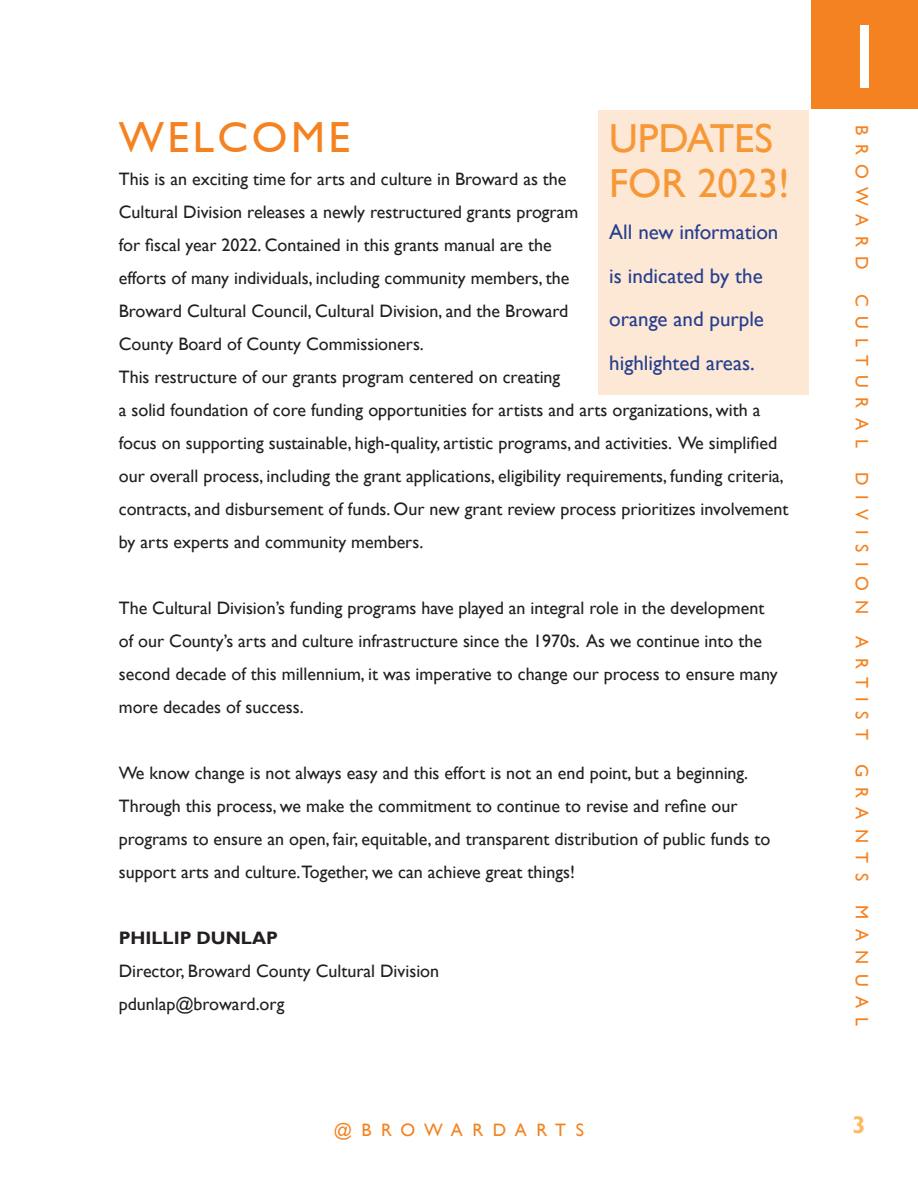
<style>
.page{position:relative;width:918px;height:1188px;background:#fff}
.page>*{position:absolute;margin:0;border:0;box-sizing:border-box;transform-origin:0 0}
.t1{font:90px "Gill S Si";color:#fff}
.Headline{font:43.5px "Gill S Si";letter-spacing:.08em;color:#f58220}
.t2{font:40.5px/45px "Gill Sans";color:#f79837}
.t3{font:700 24px "Gill Sans";color:#fcba64}
.t4{font:21px/43.5px "Gill Sans";color:#253f8e}
.Paragraph{font:18px/33px "Gill Sans";color:#231f20}
.t5{font:18px "Gill Sans";letter-spacing:.53em;color:#f58220}
.t6{font:18px "Gill Sans";letter-spacing:.51em;color:#f58220}
.s1{font-weight:700}
</style>
<div class="page">
<div style="left:811px;top:0;width:107px;height:109px;background:#f58220"></div>
<div style="left:598px;top:110px;width:211px;height:284px;background:#fde7d5"></div>
<p class="Headline" style="left:119px;top:112px;width:233px">WELCOME</p>
<p class="Paragraph" style="left:119px;top:163px;width:461px">This is an exciting time for arts and culture in Broward as the Cultural Division releases a newly restructured grants program for fiscal year 2022. Contained in this grants manual are the efforts of many individuals, including community members, the Broward Cultural Council, Cultural Division, and the Broward County Board of County Commissioners.</p>
<p class="Paragraph" style="left:119px;top:361px;width:671px">This restructure of our grants program centered on creating<br>a solid foundation of core funding opportunities for artists and arts organizations, with a focus on supporting sustainable, high-quality, artistic programs, and activities. We simplified our overall process, including the grant applications, eligibility requirements, funding criteria, contracts, and disbursement of funds. Our new grant review process prioritizes involvement by arts experts and community members.</p>
<h3 class="t2" style="left:609px;top:117px;width:182px">UPDATES<br>FOR 2023!</h3>
<p class="t4" style="left:609px;top:211px;width:171px">All new information is indicated by the orange and purple highlighted areas.</p>
<p class="Paragraph" style="left:119px;top:592px;width:660px">The Cultural Division’s funding programs have played an integral role in the development of our County’s arts and culture infrastructure since the 1970s. As we continue into the second decade of this millennium, it was imperative to change our process to ensure many more decades of success.</p>
<p class="Paragraph" style="left:119px;top:757px;width:653px">We know change is not always easy and this effort is not an end point, but a beginning.<br>Through this process, we make the commitment to continue to revise and refine our programs to ensure an open, fair, equitable, and transparent distribution of public funds to support arts and culture.Together, we can achieve great things!</p>
<p class="Paragraph" style="left:119px;top:922px;width:322px"><span class="s1">PHILLIP DUNLAP<br></span>Director, Broward County Cultural Division</p>
<p class="Paragraph" style="left:119px;top:988px;width:167px">pdunlap@broward.org</p>
<h1 class="t1" style="left:842px;top:4px;width:46px">1</h1>
<p class="t6" style="left:872px;top:124px;width:146px;rotate:90deg">BROWARD</p>
<p class="t5" style="left:872px;top:294px;width:156px;rotate:90deg">CULTURAL</p>
<p class="t5" style="left:872px;top:472px;width:269px;rotate:90deg">DIVISION ARTIST</p>
<p class="t5" style="left:872px;top:764px;width:119px;rotate:90deg">GRANTS</p>
<p class="t5" style="left:872px;top:905px;width:122px;rotate:90deg">MANUAL</p>
<p class="t6" style="left:334px;top:1119px;width:252px">@BROWARDARTS</p>
<h3 class="t3" style="left:852px;top:1111px;width:15px">3</h3>
</div>
